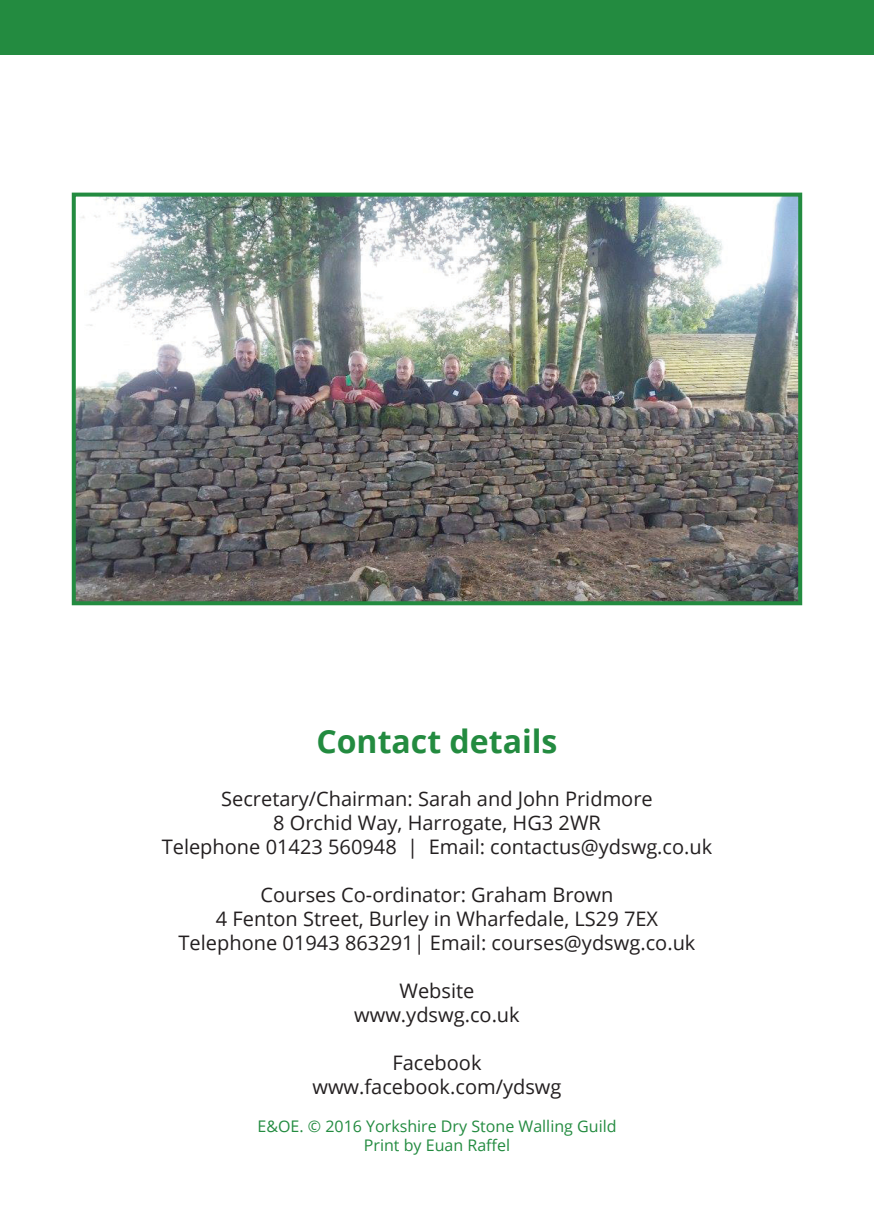
<style>
.page{position:relative;width:874px;height:1225px;background:#fff}
.page>*{position:absolute;margin:0;border:0;box-sizing:border-box;transform-origin:0 0}
.t1{font:700 32px "Open Sans";color:#238b40}
.t2{font:20px/24px "Open Sans";color:#231f20;text-align:center}
.t3{font:16px/19.2px "Open Sans";color:#238b40;text-align:center}
</style>
<div class="page">
<div style="left:0;top:0;width:873px;height:54px;background:#238b40"></div>
<img style="left:77px;top:198px;width:719px;height:402px">
<div style="left:72px;top:193px;width:729px;height:412px;border:4px solid #238b40"></div>
<h1 class="t1" style="left:316px;top:718px;width:242px">Contact details</h1>
<p class="t2" style="left:162px;top:785px;width:552px">Secretary/Chairman: Sarah and John Pridmore<br>8 Orchid Way, Harrogate, HG3 2WR<br>Telephone 01423 560948 | Email: contactus@ydswg.co.uk</p>
<p class="t2" style="left:178px;top:881px;width:518px">Courses Co-ordinator: Graham Brown<br>4 Fenton Street, Burley in Wharfedale, LS29 7EX<br>Telephone 01943 863291| Email: courses@ydswg.co.uk</p>
<p class="t2" style="left:354px;top:977px;width:167px">Website www.ydswg.co.uk</p>
<p class="t2" style="left:312px;top:1049px;width:250px">Facebook www.facebook.com/ydswg</p>
<p class="t3" style="left:257px;top:1116px;width:360px">E&amp;OE. © 2016 Yorkshire Dry Stone Walling Guild<br>Print by Euan Raffel</p>
</div>
